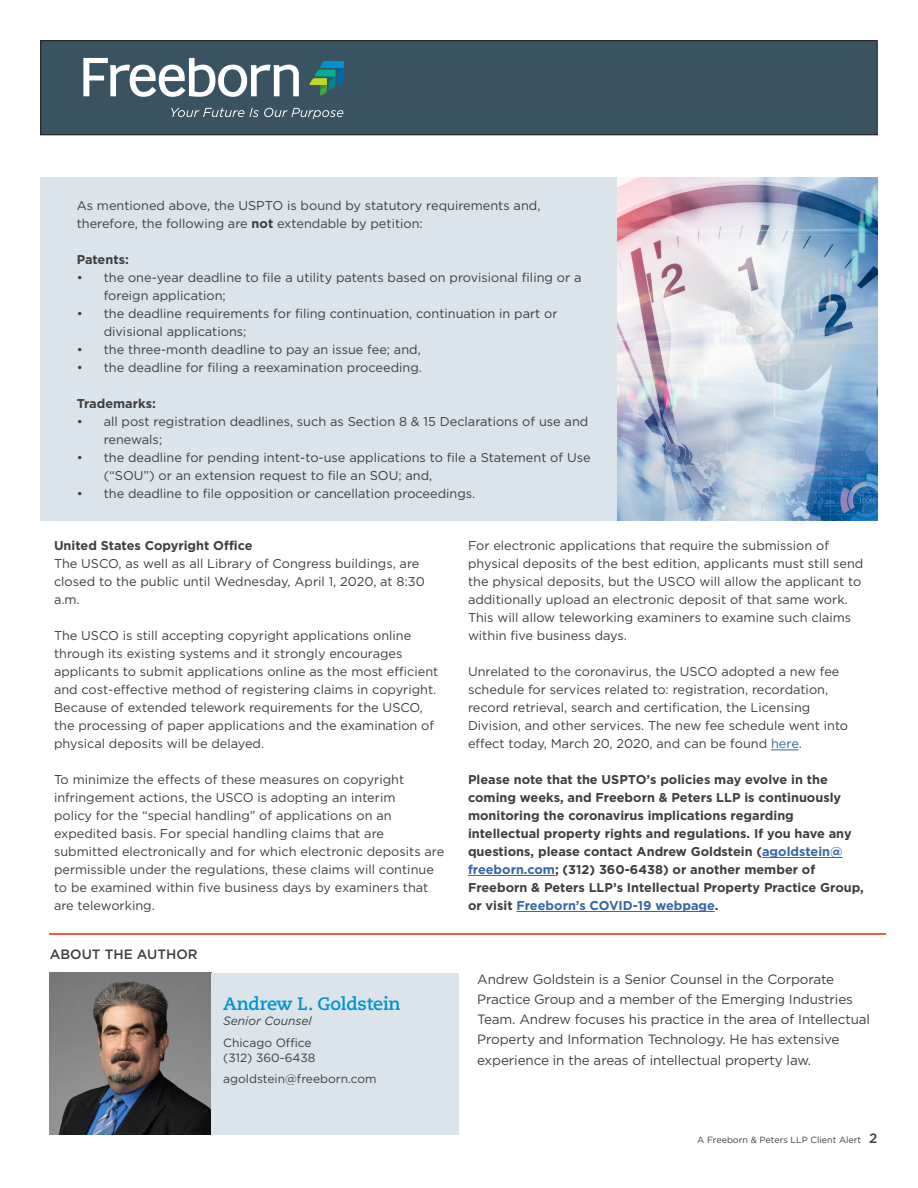
<style>
.page{position:relative;width:918px;height:1188px;background:#fff}
.page>*{position:absolute;margin:0;border:0;box-sizing:border-box;transform-origin:0 0}
.Name{font:700 18px "Caecilia LT Std";letter-spacing:-.01em;color:#0093d0}
.Call_Out_1{font:13.5px/20.2px "Gotham";letter-spacing:-.01em;color:#424142}
.About_Header{font:500 13.5px "Gotham";color:#3e3e3f}
.Body_Text{font:12.75px/18px "Gotham";color:#3e3e3f}
.Body_Text-2{font:700 12.75px/18px "Gotham";color:#3e3e3f}
.Address{font:12px/15px "Gotham";color:#3e3e3f}
.t1{font:italic 12px "Gotham";color:#3e3e3f}
.t2{font:9px "Gotham";color:#3e3e3f}
.s1{font-weight:700}
.s2{color:#3667a4}
.s3{font-weight:500;font-size:13.5px}
</style>
<div class="page">
<div style="left:40px;top:177px;width:838px;height:344px;background:#dbe4ea"></div>
<div style="left:41px;top:41px;width:836px;height:94px;background:#3a5362"></div>
<svg style="left:83px;top:58px;width:216px;height:39px"></svg>
<svg style="left:309px;top:61px;width:35px;height:35px"></svg>
<svg style="left:171px;top:108px;width:172px;height:11px"></svg>
<div style="left:40px;top:40px;width:838px;height:95px;border:1px solid #231f20"></div>
<svg style="left:771px;top:750px;width:28px;height:1px"></svg>
<hr style="left:762px;top:857px;width:81px;height:1px;background:#3667a4">
<hr style="left:468px;top:875px;width:87px;height:1px;background:#3667a4">
<hr style="left:516px;top:911px;width:199px;height:1px;background:#3667a4">
<hr style="left:50px;top:933px;width:836px;height:1px;background:#f15c49">
<img style="left:50px;top:973px;width:161px;height:162px">
<div style="left:211px;top:973px;width:248px;height:162px;background:#dbe4ea"></div>
<img style="left:618px;top:177px;width:259px;height:344px">
<p class="Body_Text" style="left:77px;top:196px;width:465px">As mentioned above, the USPTO is bound by statutory requirements and, therefore, the following are <span class="s1">not</span> extendable by petition:</p>
<p class="Body_Text-2" style="left:77px;top:250px;width:54px">Patents:</p>
<p class="Body_Text" style="left:104px;top:268px;width:479px;text-indent:-27px">• the one-year deadline to file a utility patents based on provisional filing or a foreign application;</p>
<p class="Body_Text" style="left:104px;top:304px;width:456px;text-indent:-27px">• the deadline requirements for filing continuation, continuation in part or divisional applications;</p>
<p class="Body_Text" style="left:77px;top:340px;width:346px">• the three-month deadline to pay an issue fee; and,</p>
<p class="Body_Text" style="left:77px;top:358px;width:347px">• the deadline for filing a reexamination proceeding.</p>
<p class="Body_Text-2" style="left:77px;top:394px;width:81px">Trademarks:</p>
<p class="Body_Text" style="left:104px;top:412px;width:486px;text-indent:-27px">• all post registration deadlines, such as Section 8 &amp; 15 Declarations of use and renewals;</p>
<p class="Body_Text" style="left:104px;top:448px;width:488px;text-indent:-27px">• the deadline for pending intent-to-use applications to file a Statement of Use (“SOU”) or an extension request to file an SOU; and,</p>
<p class="Body_Text" style="left:77px;top:484px;width:400px">• the deadline to file opposition or cancellation proceedings.</p>
<p class="Body_Text-2" style="left:54px;top:537px;width:200px">United States Copyright Office</p>
<p class="Body_Text" style="left:54px;top:554px;width:372px">The USCO, as well as all Library of Congress buildings, are closed to the public until Wednesday, April 1, 2020, at 8:30 a.m.</p>
<p class="Body_Text" style="left:54px;top:626px;width:386px">The USCO is still accepting copyright applications online through its existing systems and it strongly encourages applicants to submit applications online as the most efficient and cost-effective method of registering claims in copyright.<br>Because of extended telework requirements for the USCO, the processing of paper applications and the examination of physical deposits will be delayed.</p>
<p class="Body_Text" style="left:54px;top:770px;width:392px">To minimize the effects of these measures on copyright infringement actions, the USCO is adopting an interim<br>policy for the “special handling” of applications on an expedited basis. For special handling claims that are submitted electronically and for which electronic deposits are permissible under the regulations, these claims will continue to be examined within five business days by examiners that are teleworking.</p>
<p class="About_Header" style="left:50px;top:945px;width:149px">ABOUT THE AUTHOR</p>
<p class="Name" style="left:223px;top:993px;width:179px">Andrew L. Goldstein</p>
<p class="t1" style="left:223px;top:1013px;width:90px">Senior Counsel</p>
<p class="Address" style="left:223px;top:1035px;width:94px">Chicago Office (312) 360-6438</p>
<p class="Address" style="left:223px;top:1071px;width:155px">agoldstein@freeborn.com</p>
<p class="Body_Text" style="left:468px;top:536px;width:397px">For electronic applications that require the submission of physical deposits of the best edition, applicants must still send the physical deposits, but the USCO will allow the applicant to additionally upload an electronic deposit of that same work.<br>This will allow teleworking examiners to examine such claims within five business days.</p>
<p class="Body_Text" style="left:468px;top:662px;width:382px">Unrelated to the coronavirus, the USCO adopted a new fee schedule for services related to: registration, recordation, record retrieval, search and certification, the Licensing Division, and other services. The new fee schedule went into effect today, March 20, 2020, and can be found <span class="s2">here</span>.</p>
<p class="Body_Text-2" style="left:468px;top:771px;width:397px">Please note that the USPTO’s policies may evolve in the coming weeks, and Freeborn &amp; Peters LLP is continuously monitoring the coronavirus implications regarding intellectual property rights and regulations. If you have any questions, please contact Andrew Goldstein (<span class="s2">agoldstein@ freeborn.com</span>; (312) 360-6438) or another member of Freeborn &amp; Peters LLP’s Intellectual Property Practice Group, or visit <span class="s2">Freeborn’s COVID-19 webpage</span>.</p>
<p class="Call_Out_1" style="left:477px;top:968px;width:394px">Andrew Goldstein is a Senior Counsel in the Corporate Practice Group and a member of the Emerging Industries Team. Andrew focuses his practice in the area of Intellectual Property and Information Technology. He has extensive experience in the areas of intellectual property law.</p>
<p class="t2" style="left:697px;top:1134px;width:182px">A Freeborn &amp; Peters LLP Client Alert <span class="s3">2</span></p>
</div>
